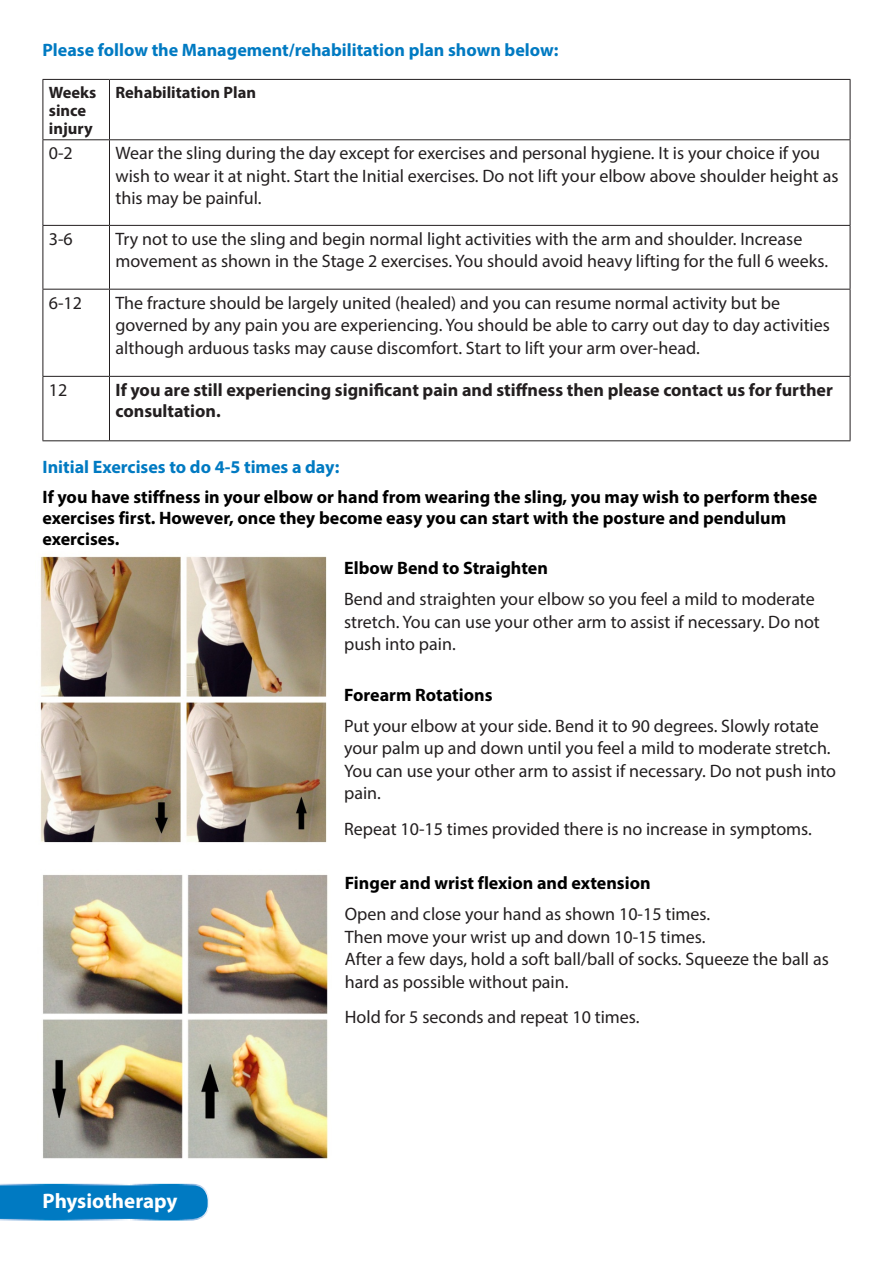
<style>
.page{position:relative;width:893px;height:1263px;background:#fff}
.page>*{position:absolute;margin:0;border:0;box-sizing:border-box;transform-origin:0 0}
.t1{font:700 21px "Myriad Pro";color:#fff}
.Body_copy{font:18px/22.5px "Myriad Pro";color:#231f20}
.t2{font:700 18px/21px "Myriad Pro";color:#000}
.Body_copy-2{font:700 18px/21px "Myriad Pro";color:#231f20}
.t3{font:700 18px "Myriad Pro";color:#007ac2}
.Body_copy-3{font:700 16.5px/18px "Myriad Pro";color:#231f20}
</style>
<div class="page">
<hr style="left:43px;top:79px;width:66px;height:1px;background:#231f20">
<hr style="left:43px;top:80px;width:1px;height:59px;background:#231f20">
<hr style="left:109px;top:79px;width:741px;height:1px;background:#231f20">
<hr style="left:109px;top:80px;width:1px;height:59px;background:#231f20">
<hr style="left:850px;top:80px;width:1px;height:59px;background:#231f20">
<hr style="left:43px;top:139px;width:66px;height:1px;background:#231f20">
<hr style="left:43px;top:140px;width:1px;height:85px;background:#231f20">
<hr style="left:109px;top:139px;width:741px;height:1px;background:#231f20">
<hr style="left:109px;top:140px;width:1px;height:85px;background:#231f20">
<hr style="left:850px;top:140px;width:1px;height:85px;background:#231f20">
<hr style="left:43px;top:225px;width:66px;height:1px;background:#231f20">
<hr style="left:43px;top:226px;width:1px;height:63px;background:#231f20">
<hr style="left:109px;top:225px;width:741px;height:1px;background:#231f20">
<hr style="left:109px;top:226px;width:1px;height:63px;background:#231f20">
<hr style="left:850px;top:226px;width:1px;height:63px;background:#231f20">
<hr style="left:43px;top:289px;width:66px;height:1px;background:#231f20">
<hr style="left:43px;top:290px;width:1px;height:86px;background:#231f20">
<hr style="left:109px;top:289px;width:741px;height:1px;background:#231f20">
<hr style="left:109px;top:290px;width:1px;height:86px;background:#231f20">
<hr style="left:850px;top:290px;width:1px;height:86px;background:#231f20">
<hr style="left:43px;top:376px;width:66px;height:1px;background:#231f20">
<hr style="left:43px;top:377px;width:1px;height:63px;background:#231f20">
<hr style="left:109px;top:376px;width:741px;height:1px;background:#231f20">
<hr style="left:109px;top:377px;width:1px;height:63px;background:#231f20">
<hr style="left:850px;top:377px;width:1px;height:63px;background:#231f20">
<hr style="left:43px;top:440px;width:66px;height:1px;background:#231f20">
<hr style="left:109px;top:440px;width:741px;height:1px;background:#231f20">
<svg style="left:0;top:1184px;width:209px;height:36px;background:#0b7fc4"></svg>
<img style="left:40px;top:556px;width:287px;height:287px">
<img style="left:42px;top:874px;width:286px;height:285px">
<p class="t3" style="left:43px;top:38px;width:517px">Please follow the Management/rehabilitation plan shown below:</p>
<p class="Body_copy-3" style="left:49px;top:83px;width:49px">Weeks since injury</p>
<p class="Body_copy-3" style="left:115px;top:83px;width:142px">Rehabilitation Plan</p>
<p class="Body_copy" style="left:49px;top:142px;width:25px">0-2</p>
<p class="Body_copy" style="left:115px;top:142px;width:724px">Wear the sling during the day except for exercises and personal hygiene. It is your choice if you wish to wear it at night. Start the Initial exercises. Do not lift your elbow above shoulder height as this may be painful.</p>
<p class="Body_copy" style="left:49px;top:227px;width:25px">3-6</p>
<p class="Body_copy" style="left:115px;top:227px;width:714px">Try not to use the sling and begin normal light activities with the arm and shoulder. Increase movement as shown in the Stage 2 exercises. You should avoid heavy lifting for the full 6 weeks.</p>
<p class="Body_copy" style="left:49px;top:291px;width:35px">6-12</p>
<p class="Body_copy" style="left:115px;top:291px;width:716px">The fracture should be largely united (healed) and you can resume normal activity but be governed by any pain you are experiencing. You should be able to carry out day to day activities although arduous tasks may cause discomfort. Start to lift your arm over-head.</p>
<p class="Body_copy" style="left:49px;top:378px;width:20px">12</p>
<p class="Body_copy-2" style="left:115px;top:379px;width:719px">If you are still experiencing significant pain and stiffness then please contact us for further consultation.</p>
<p class="t3" style="left:43px;top:455px;width:298px">Initial Exercises to do 4-5 times a day:</p>
<p class="t2" style="left:43px;top:486px;width:776px">If you have stiffness in your elbow or hand from wearing the sling, you may wish to perform these exercises first. However, once they become easy you can start with the posture and pendulum exercises.</p>
<p class="t2" style="left:344px;top:557px;width:205px">Elbow Bend to Straighten</p>
<p class="Body_copy" style="left:344px;top:588px;width:477px">Bend and straighten your elbow so you feel a mild to moderate stretch. You can use your other arm to assist if necessary. Do not push into pain.</p>
<p class="t2" style="left:344px;top:684px;width:150px">Forearm Rotations</p>
<p class="Body_copy" style="left:344px;top:714px;width:494px">Put your elbow at your side. Bend it to 90 degrees. Slowly rotate your palm up and down until you feel a mild to moderate stretch.<br>You can use your other arm to assist if necessary. Do not push into pain.</p>
<p class="Body_copy" style="left:344px;top:817px;width:469px">Repeat 10-15 times provided there is no increase in symptoms.</p>
<p class="t2" style="left:345px;top:872px;width:307px">Finger and wrist flexion and extension</p>
<p class="Body_copy" style="left:345px;top:903px;width:367px">Open and close your hand as shown 10-15 times.</p>
<p class="Body_copy" style="left:345px;top:925px;width:362px">Then move your wrist up and down 10-15 times.</p>
<p class="Body_copy" style="left:345px;top:948px;width:485px">After a few days, hold a soft ball/ball of socks. Squeeze the ball as hard as possible without pain.</p>
<p class="Body_copy" style="left:345px;top:1005px;width:296px">Hold for 5 seconds and repeat 10 times.</p>
<p class="t1" style="left:43px;top:1187px;width:137px">Physiotherapy</p>
</div>
